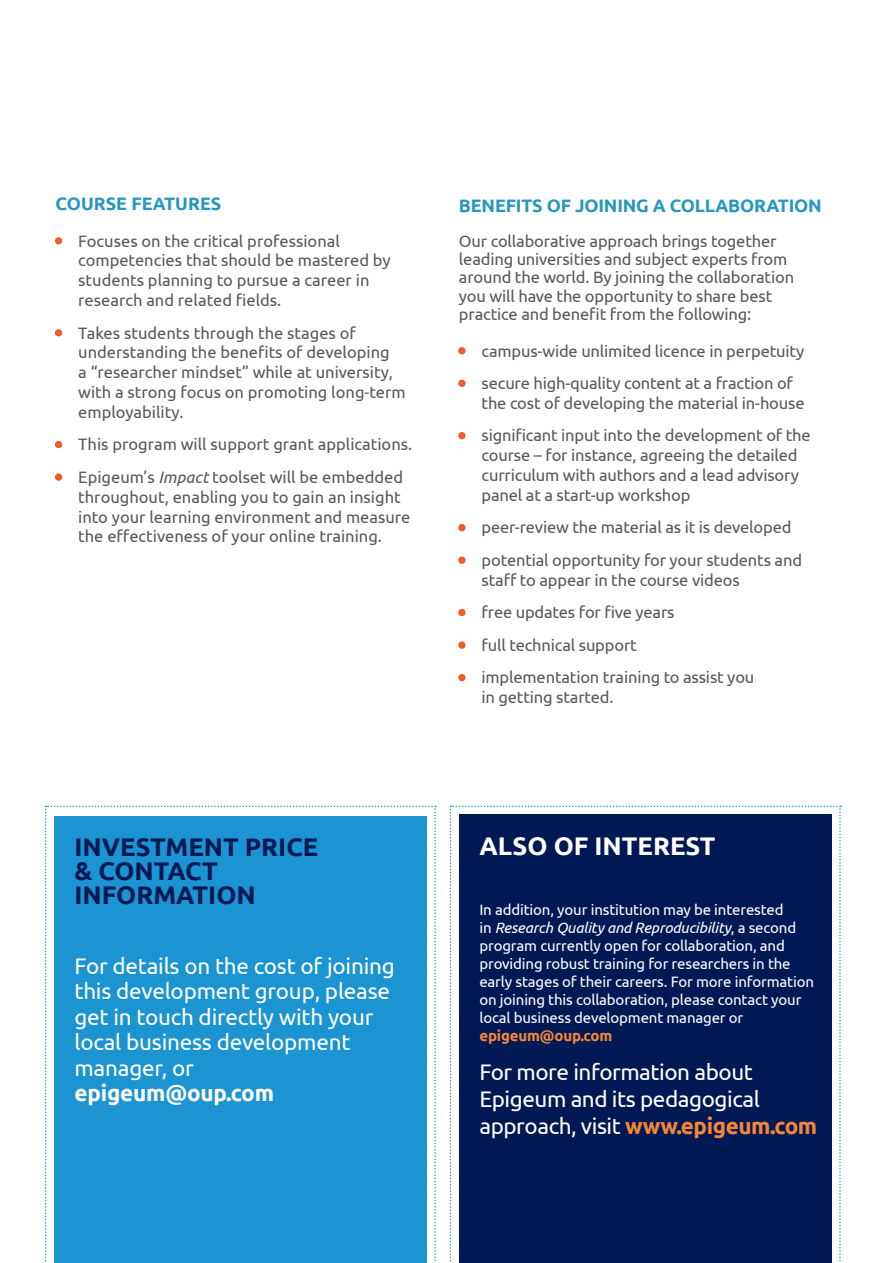
<style>
.page{position:relative;width:893px;height:1263px;background:#fff}
.page>*{position:absolute;margin:0;border:0;box-sizing:border-box;transform-origin:0 0}
.t1{font:700 25.5px/24px "Ubuntu";color:#001954}
.t2{font:700 25.5px "Ubuntu";color:#fff}
.t3{font:22.5px/25.5px "Ubuntu";letter-spacing:-.01em;color:#fff}
.t4{font:700 18px "Ubuntu";letter-spacing:-.01em;color:#2797bd}
.t5{font:16.5px/19.8px "Ubuntu";letter-spacing:-.01em;color:#57585a}
.t6{font:15px/18px "Ubuntu";letter-spacing:-.01em;color:#fff}
.s1{color:#f47b48}
.s2{font-style:italic}
.s3{font-weight:700}
.s4{font-weight:700;color:#f58637}
</style>
<div class="page">
<svg style="left:45px;top:806px;width:391px;height:457px"></svg>
<svg style="left:450px;top:806px;width:391px;height:457px"></svg>
<div style="left:54px;top:816px;width:373px;height:447px;background:#1c94d2"></div>
<div style="left:459px;top:815px;width:373px;height:448px;background:#001954"></div>
<svg style="left:55px;top:237px;width:8px;height:8px"></svg>
<svg style="left:55px;top:329px;width:8px;height:8px"></svg>
<svg style="left:55px;top:441px;width:8px;height:8px"></svg>
<svg style="left:55px;top:473px;width:8px;height:8px"></svg>
<svg style="left:458px;top:347px;width:8px;height:8px"></svg>
<svg style="left:458px;top:379px;width:8px;height:8px"></svg>
<svg style="left:458px;top:432px;width:8px;height:8px"></svg>
<svg style="left:458px;top:524px;width:8px;height:8px"></svg>
<svg style="left:458px;top:556px;width:8px;height:8px"></svg>
<svg style="left:458px;top:609px;width:8px;height:8px"></svg>
<svg style="left:458px;top:641px;width:8px;height:8px"></svg>
<svg style="left:458px;top:674px;width:8px;height:8px"></svg>
<p class="t4" style="left:56px;top:193px;width:167px">COURSE FEATURES</p>
<p class="t5" style="left:78px;top:230px;width:314px;text-indent:-23px"><span class="s1">•</span> Focuses on the critical professional competencies that should be mastered by students planning to pursue a career in research and related fields.</p>
<p class="t5" style="left:78px;top:322px;width:329px;text-indent:-23px"><span class="s1">•</span> Takes students through the stages of understanding the benefits of developing<br>a “researcher mindset” while at university, with a strong focus on promoting long-term employability.</p>
<p class="t5" style="left:56px;top:434px;width:358px"><span class="s1">•</span> This program will support grant applications.</p>
<p class="t5" style="left:78px;top:467px;width:334px;text-indent:-23px"><span class="s1">•</span> Epigeum’s <span class="s2">Impact</span> toolset will be embedded throughout, enabling you to gain an insight into your learning environment and measure the effectiveness of your online training.</p>
<p class="t4" style="left:459px;top:195px;width:364px">BENEFITS OF JOINING A COLLABORATION</p>
<p class="t5" style="left:459px;top:232px;width:337px;line-height:18.1px">Our collaborative approach brings together leading universities and subject experts from around the world. By joining the collaboration you will have the opportunity to share best practice and benefit from the following:</p>
<p class="t5" style="left:459px;top:340px;width:347px"><span class="s1">•</span> campus-wide unlimited licence in perpetuity</p>
<p class="t5" style="left:482px;top:373px;width:324px;text-indent:-23px"><span class="s1">•</span> secure high-quality content at a fraction of the cost of developing the material in-house</p>
<p class="t5" style="left:482px;top:425px;width:331px;text-indent:-23px"><span class="s1">•</span> significant input into the development of the course – for instance, agreeing the detailed curriculum with authors and a lead advisory panel at a start-up workshop</p>
<p class="t5" style="left:459px;top:517px;width:334px"><span class="s1">•</span> peer-review the material as it is developed</p>
<p class="t5" style="left:482px;top:550px;width:322px;text-indent:-23px"><span class="s1">•</span> potential opportunity for your students and staff to appear in the course videos</p>
<p class="t5" style="left:459px;top:602px;width:217px"><span class="s1">•</span> free updates for five years</p>
<p class="t5" style="left:459px;top:635px;width:179px"><span class="s1">•</span> full technical support</p>
<p class="t5" style="left:482px;top:667px;width:274px;text-indent:-23px"><span class="s1">•</span> implementation training to assist you in getting started.</p>
<p class="t1" style="left:75px;top:835px;width:245px">INVESTMENT PRICE &amp; CONTACT<br>INFORMATION</p>
<p class="t3" style="left:75px;top:952px;width:322px">For details on the cost of joining this development group, please get in touch directly with your local business development manager, or <span class="s3">epigeum@oup.com</span></p>
<p class="t2" style="left:479px;top:830px;width:238px">ALSO OF INTEREST</p>
<p class="t6" style="left:479px;top:900px;width:336px">In addition, your institution may be interested<br>in <span class="s2">Research Quality and Reproducibility</span>, a second program currently open for collaboration, and providing robust training for researchers in the early stages of their careers. For more information on joining this collaboration, please contact your local business development manager or <span class="s4">epigeum@oup.com</span></p>
<p class="t3" style="left:479px;top:1057px;width:339px;line-height:27px">For more information about<br>Epigeum and its pedagogical approach, visit <span class="s4">www.epigeum.com</span></p>
</div>
